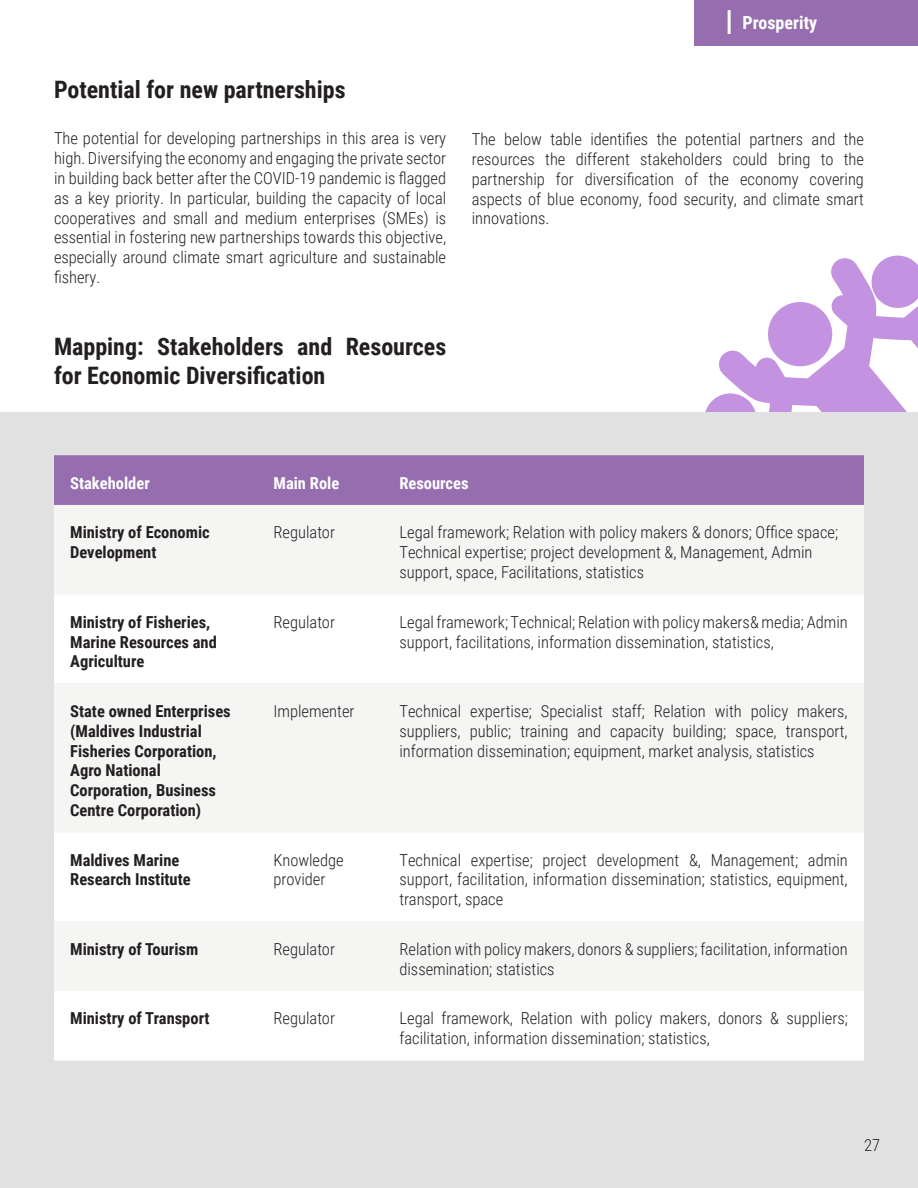
<style>
.page{position:relative;width:918px;height:1188px;background:#fff}
.page>*{position:absolute;margin:0;border:0;box-sizing:border-box;transform-origin:0 0}
.t1{font:700 24px/28.8px "Roboto Condensed";color:#231f20}
.Mini_Heading_White_L{font:700 18px "Roboto Condensed";color:#fff}
.PAGE_NUMER{font:300 16.5px/19.8px "Roboto Condensed";color:#231f20}
.t2{font:700 16.5px/19.8px "Roboto Condensed";color:#231f20}
.t3{font:700 16.5px "Roboto Condensed";color:#fff}
</style>
<div class="page">
<svg style="left:719px;top:255px;width:199px;height:157px;fill:#c392e0"></svg>
<svg style="left:705px;top:393px;width:55px;height:19px"></svg>
<div style="left:0;top:412px;width:918px;height:776px;background:#e1e1e1"></div>
<div style="left:54px;top:455px;width:810px;height:50px;background:#966daf"></div>
<div style="left:54px;top:505px;width:810px;height:89px;background:#f5f5f4"></div>
<svg style="left:54px;top:594px;width:810px;height:467px;background:#fafaf9"></svg>
<div style="left:694px;top:0;width:224px;height:45px;background:#966daf"></div>
<hr style="left:728px;top:10px;width:3px;height:24px;background:#fff">
<p class="t1" style="left:54px;top:74px;width:293px">Potential for new partnerships</p>
<p class="PAGE_NUMER" style="left:54px;top:128px;width:394px;text-align:justify">The potential for developing partnerships in this area is very high. Diversifying the economy and engaging the private sector in building back better after the COVID-19 pandemic is flagged as a key priority. In particular, building the capacity of local cooperatives and small and medium enterprises (SMEs) is essential in fostering new partnerships towards this objective, especially around climate smart agriculture and sustainable fishery.</p>
<p class="t1" style="left:54px;top:331px;width:394px">Mapping: Stakeholders and Resources for Economic Diversification</p>
<p class="Mini_Heading_White_L" style="left:743px;top:10px;width:76px">Prosperity</p>
<p class="PAGE_NUMER" style="left:472px;top:129px;width:394px;text-align:justify">The below table identifies the potential partners and the resources the different stakeholders could bring to the partnership for diversification of the economy covering aspects of blue economy, food security, and climate smart innovations.</p>
<p class="t3" style="left:70px;top:471px;width:81px">Stakeholder</p>
<p class="t3" style="left:274px;top:471px;width:67px">Main Role</p>
<p class="t3" style="left:399px;top:471px;width:71px">Resources</p>
<p class="t2" style="left:70px;top:522px;width:141px">Ministry of Economic<br>Development</p>
<p class="PAGE_NUMER" style="left:274px;top:522px;width:63px">Regulator</p>
<p class="PAGE_NUMER" style="left:399px;top:522px;width:440px">Legal framework; Relation with policy makers &amp; donors; Office space;<br>Technical expertise; project development &amp;, Management, Admin support, space, Facilitations, statistics</p>
<p class="t2" style="left:70px;top:611px;width:148px">Ministry of Fisheries,<br>Marine Resources and<br>Agriculture</p>
<p class="PAGE_NUMER" style="left:274px;top:611px;width:63px">Regulator</p>
<p class="PAGE_NUMER" style="left:399px;top:611px;width:450px">Legal framework; Technical; Relation with policy makers&amp; media; Admin support, facilitations, information dissemination, statistics,</p>
<p class="t2" style="left:70px;top:701px;width:162px">State owned Enterprises (Maldives Industrial<br>Fisheries Corporation,<br>Agro National<br>Corporation, Business<br>Centre Corporation)</p>
<p class="PAGE_NUMER" style="left:274px;top:701px;width:83px">Implementer</p>
<p class="PAGE_NUMER" style="left:399px;top:701px;width:450px;text-align:justify">Technical expertise; Specialist staff; Relation with policy makers, suppliers, public; training and capacity building; space, transport, information dissemination; equipment, market analysis, statistics</p>
<p class="t2" style="left:70px;top:849px;width:122px">Maldives Marine<br>Research Institute</p>
<p class="PAGE_NUMER" style="left:274px;top:849px;width:72px">Knowledge provider</p>
<p class="PAGE_NUMER" style="left:399px;top:849px;width:450px;text-align:justify">Technical expertise; project development &amp;, Management; admin support, facilitation, information dissemination; statistics, equipment, transport, space</p>
<p class="t2" style="left:70px;top:939px;width:130px">Ministry of Tourism</p>
<p class="PAGE_NUMER" style="left:274px;top:939px;width:63px">Regulator</p>
<p class="PAGE_NUMER" style="left:399px;top:939px;width:450px">Relation with policy makers, donors &amp; suppliers; facilitation, information dissemination; statistics</p>
<p class="t2" style="left:70px;top:1008px;width:141px">Ministry of Transport</p>
<p class="PAGE_NUMER" style="left:274px;top:1008px;width:63px">Regulator</p>
<p class="PAGE_NUMER" style="left:399px;top:1008px;width:450px">Legal framework, Relation with policy makers, donors &amp; suppliers; facilitation, information dissemination; statistics,</p>
<p class="PAGE_NUMER" style="left:864px;top:1135px;width:18px">27</p>
</div>
